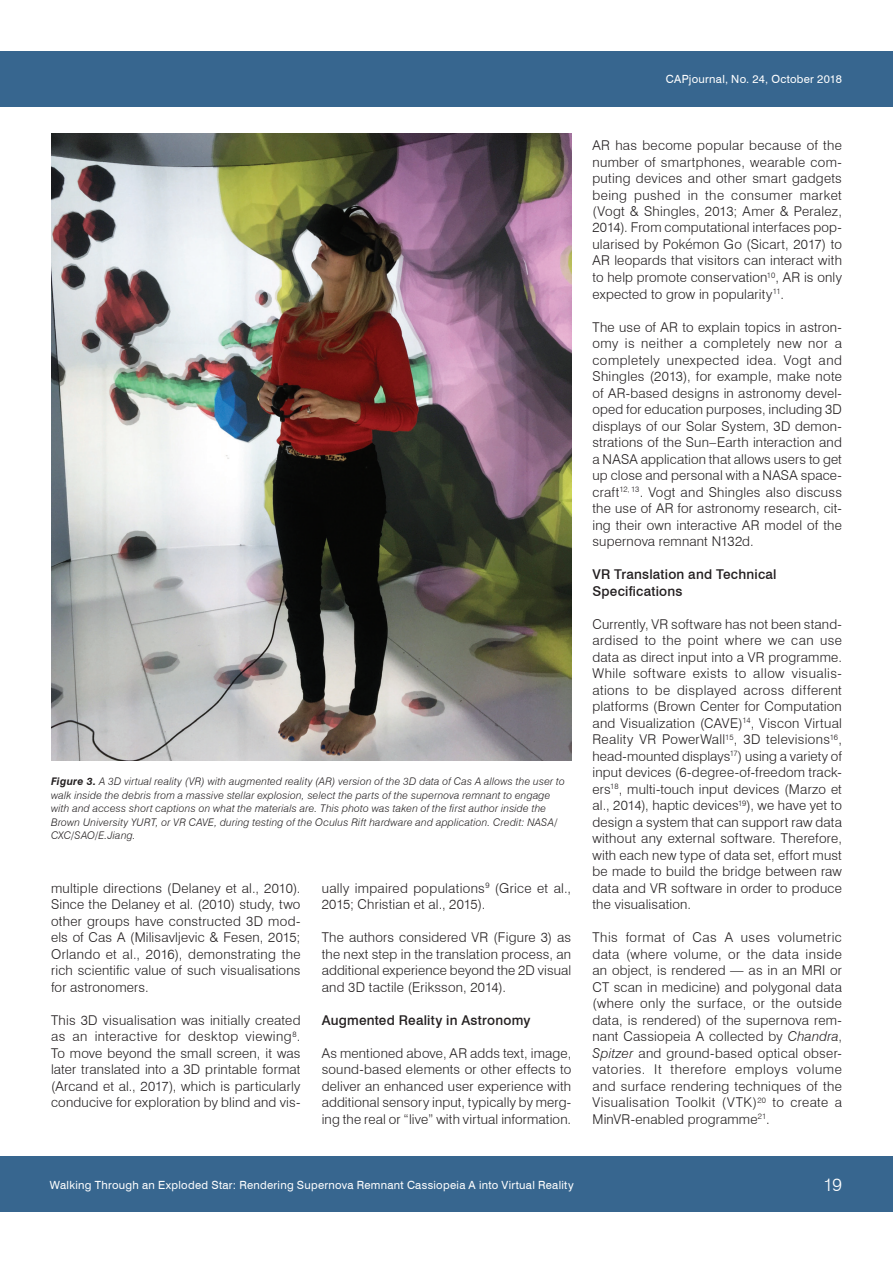
<style>
.page{position:relative;width:893px;height:1263px;background:#fff}
.page>*{position:absolute;margin:0;border:0;box-sizing:border-box;transform-origin:0 0}
.t1{font:300 18px "Swiss 721 BT";color:#fff}
.t2{font:300 13.5px/16.5px "Swiss 721 BT";letter-spacing:.015em;color:#231f20;text-align:justify}
.t3{font:500 13.5px/16.5px "Swiss 721 BT";letter-spacing:.015em;color:#231f20}
.t4{font:11.25px "Swiss 721 BT";letter-spacing:.025em;color:#fff}
.t5{font:italic 300 10.5px/13.5px "Swiss 721 BT";letter-spacing:.02em;color:#231f20}
.s1{font-weight:700}
.s2{font-style:italic}
</style>
<div class="page">
<div style="left:0;top:51px;width:893px;height:55px;background:#37668f"></div>
<div style="left:0;top:1157px;width:893px;height:55px;background:#37668f"></div>
<img style="left:51px;top:134px;width:520px;height:627px">
<p class="t4" style="left:666px;top:72px;width:177px">CAPjournal, No. 24, October 2018</p>
<p class="t5" style="left:51px;top:774px;width:515px"><span class="s1">Figure 3.</span> A 3D virtual reality (VR) with augmented reality (AR) version of the 3D data of Cas A allows the user to walk inside the debris from a massive stellar explosion, select the parts of the supernova remnant to engage with and access short captions on what the materials are. This photo was taken of the first author inside the Brown University YURT, or VR CAVE, during testing of the Oculus Rift hardware and application. Credit: NASA/ CXC/SAO/E.Jiang.</p>
<p class="t2" style="left:51px;top:879px;width:251px">multiple directions (Delaney et al., 2010).<br>Since the Delaney et al. (2010) study, two other groups have constructed 3D mod&shy;els of Cas A (Milisavljevic &amp; Fesen, 2015; Orlando et al., 2016), demonstrating the rich scientific value of such visualisations for astronomers.</p>
<p class="t2" style="left:51px;top:1011px;width:251px">This 3D visualisation was initially created as an interactive for desktop viewing<sup>8</sup>.<br>To move beyond the small screen, it was later translated into a 3D printable format (Arcand et al., 2017), which is particularly conducive for exploration by blind and vis-</p>
<p class="t2" style="left:322px;top:879px;width:251px">ually impaired populations<sup>9</sup> (Grice et al.,<br>2015; Christian et al., 2015).</p>
<p class="t2" style="left:322px;top:929px;width:251px">The authors considered VR (Figure 3) as the next step in the translation process, an additional experience beyond the 2D visual and 3D tactile (Eriksson, 2014).</p>
<p class="t3" style="left:322px;top:1011px;width:210px">Augmented Reality in Astronomy</p>
<p class="t2" style="left:322px;top:1044px;width:251px">As mentioned above, AR adds text, image, sound-based elements or other effects to deliver an enhanced user experience with additional sensory input, typically by merg&shy;ing the real or “live” with virtual information.</p>
<p class="t2" style="left:592px;top:137px;width:251px">AR has become popular because of the number of smartphones, wearable com&shy;puting devices and other smart gadgets being pushed in the consumer market (Vogt &amp; Shingles, 2013; Amer &amp; Peralez, 2014). From computational interfaces pop&shy;ularised by Pokémon Go (Sicart, 2017) to AR leopards that visitors can interact with to help promote conservation<sup>10</sup>, AR is only expected to grow in popularity<sup>11</sup>.</p>
<p class="t2" style="left:592px;top:318px;width:251px">The use of AR to explain topics in astron&shy;omy is neither a completely new nor a completely unexpected idea. Vogt and Shingles (2013), for example, make note of AR-based designs in astronomy devel&shy;oped for education purposes, including 3D displays of our Solar System, 3D demon&shy;strations of the Sun–Earth interaction and a NASA application that allows users to get up close and personal with a NASA space&shy;craft<sup>12,</sup> <sup>13</sup>. Vogt and Shingles also discuss the use of AR for astronomy research, cit&shy;ing their own interactive AR model of the supernova remnant N132d.</p>
<p class="t3" style="left:592px;top:566px;width:186px">VR Translation and Technical<br>Specifications</p>
<p class="t2" style="left:592px;top:615px;width:251px">Currently, VR software has not been stand&shy;ardised to the point where we can use data as direct input into a VR programme.<br>While software exists to allow visualis&shy;ations to be displayed across different platforms (Brown Center for Computation and Visualization (CAVE)<sup>14</sup>, Viscon Virtual Reality VR PowerWall<sup>15</sup>, 3D televisions<sup>16</sup>, head-mounted displays<sup>17</sup>) using a variety of input devices (6-degree-of-freedom track&shy;ers<sup>18</sup>, multi-touch input devices (Marzo et al., 2014), haptic devices<sup>19</sup>), we have yet to design a system that can support raw data without any external software. Therefore, with each new type of data set, effort must be made to build the bridge between raw data and VR software in order to produce the visualisation.</p>
<p class="t2" style="left:592px;top:929px;width:251px">This format of Cas A uses volumetric data (where volume, or the data inside an object, is rendered — as in an MRI or CT scan in medicine) and polygonal data (where only the surface, or the outside data, is rendered) of the supernova rem&shy;nant Cassiopeia A collected by <span class="s2">Chandra</span>, <span class="s2">Spitzer</span> and ground-based optical obser&shy;vatories. It therefore employs volume and surface rendering techniques of the Visualisation Toolkit (VTK)<sup>20</sup> to create a MinVR-enabled programme<sup>21</sup>.</p>
<p class="t4" style="left:50px;top:1178px;width:525px">Walking Through an Exploded Star: Rendering Supernova Remnant Cassiopeia A into Virtual Reality</p>
<h1 class="t1" style="left:824px;top:1174px;width:20px">19</h1>
</div>
